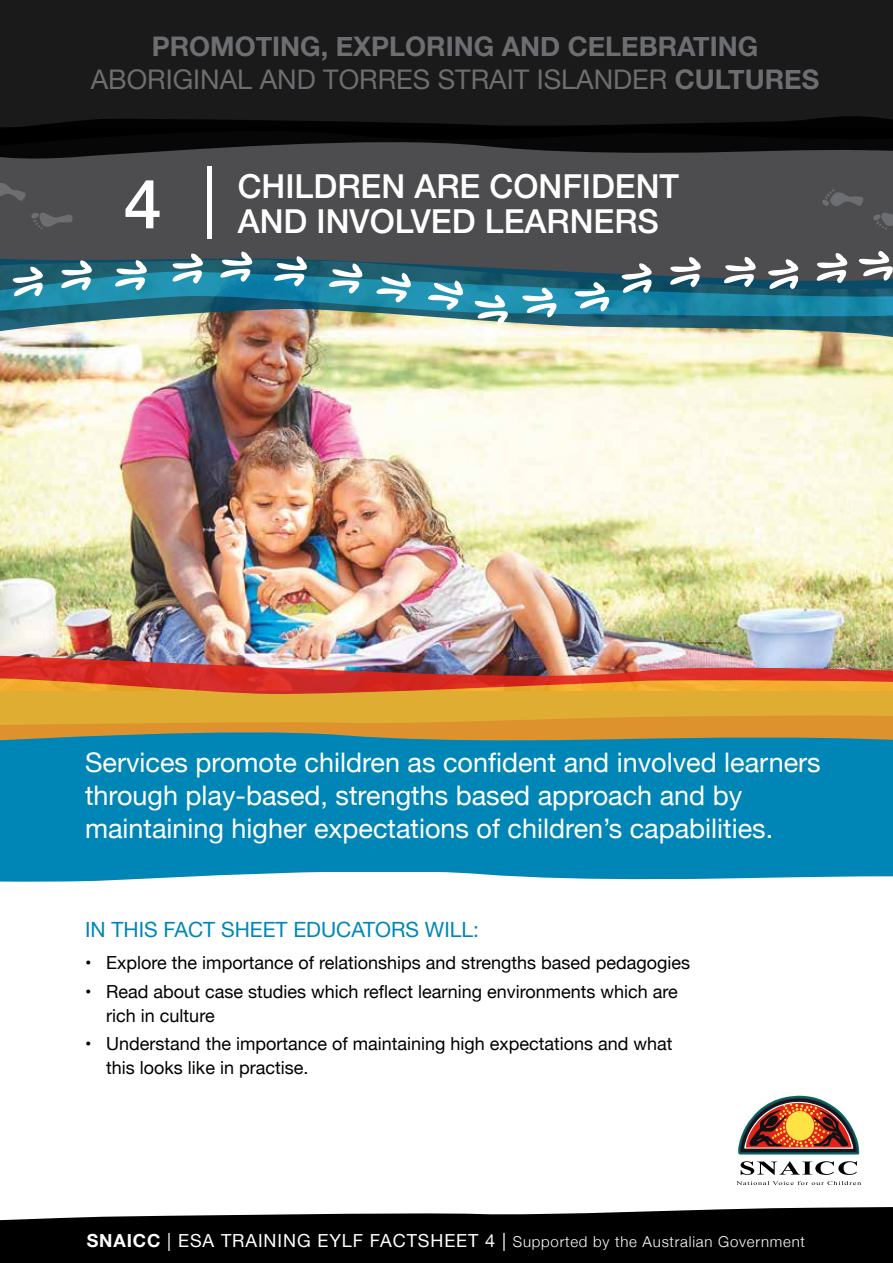
<style>
.page{position:relative;width:893px;height:1263px;background:#fff}
.page>*{position:absolute;margin:0;border:0;box-sizing:border-box;transform-origin:0 0}
.t1{font:500 68.4px "Helvetica Neue";color:#fff}
.t2{font:500 33px/34.5px "Helvetica Neue";color:#fff}
.t3{font:27px/33px "Helvetica Neue";color:#fff}
.t4{font:700 27px/33px "Helvetica Neue";color:#6d6e71;text-align:center}
.t5{font:21px "Helvetica Neue";color:#0086b6}
.t6{font:18px/24px "Helvetica Neue";color:#000}
.t7{font:300 15px "Helvetica Neue";letter-spacing:.05em;color:#fff}
.s1{font-weight:400}
.s2{font-weight:700;font-size:18px}
.s3{font-weight:400;font-size:18px}
</style>
<div class="page">
<div style="left:0;top:128px;width:893px;height:198px;background:#4d4d4f"></div>
<div style="left:0;top:0;width:893px;height:115px;background:#1a1a1a"></div>
<img style="left:0;top:340px;width:893px;height:313px">
<div style="left:0;top:1221px;width:893px;height:42px;background:#000"></div>
<div style="left:0;top:691px;width:893px;height:180px;background:#0086b6"></div>
<div style="left:0;top:695px;width:893px;height:18px;background:#dfad32"></div>
<img style="left:0;top:653px;width:893px;height:42px">
<svg style="left:0;top:713px;width:893px;height:28px;background:#bf9740"></svg>
<img style="left:0;top:325px;width:893px;height:15px">
<svg style="left:0;top:115px;width:893px;height:44px"></svg>
<svg style="left:741px;top:1161px;width:116px;height:14px"></svg>
<svg style="left:736px;top:1181px;width:125px;height:4px"></svg>
<svg style="left:738px;top:1096px;width:121px;height:58px"></svg>
<svg style="left:0;top:871px;width:893px;height:11px"></svg>
<svg style="left:0;top:1207px;width:893px;height:14px"></svg>
<svg style="left:873px;top:212px;width:20px;height:18px"></svg>
<svg style="left:822px;top:189px;width:41px;height:17px"></svg>
<div style="left:207px;top:166px;width:5px;height:72px;background:#fff"></div>
<svg style="left:0;top:251px;width:893px;height:74px"></svg>
<svg style="left:31px;top:212px;width:42px;height:17px"></svg>
<svg style="left:0;top:183px;width:26px;height:18px"></svg>
<h3 class="t4" style="left:91px;top:31px;width:730px">PROMOTING, EXPLORING AND CELEBRATING<br><span class="s1">ABORIGINAL AND TORRES STRAIT ISLANDER</span> CULTURES</h3>
<h1 class="t1" style="left:124px;top:149px;width:40px">4</h1>
<h2 class="t2" style="left:238px;top:167px;width:443px">CHILDREN ARE CONFIDENT<br>AND INVOLVED LEARNERS</h2>
<h3 class="t3" style="left:85px;top:747px;width:737px">Services promote children as confident and involved learners through play-based, strengths based approach and by maintaining higher expectations of children’s capabilities.</h3>
<p class="t5" style="left:85px;top:914px;width:395px">IN THIS FACT SHEET EDUCATORS WILL:</p>
<p class="t6" style="left:85px;top:952px;width:607px">• Explore the importance of relationships and strengths based pedagogies</p>
<p class="t6" style="left:106px;top:980px;width:573px;text-indent:-21px">• Read about case studies which reflect learning environments which are rich in culture</p>
<p class="t6" style="left:106px;top:1032px;width:568px;text-indent:-21px">• Understand the importance of maintaining high expectations and what this looks like in practise.</p>
<p class="t7" style="left:87px;top:1229px;width:720px"><span class="s2">SNAICC</span> <span class="s3">| ESA TRAINING EYLF FACTSHEET 4 |</span> Supported by the Australian Government</p>
</div>
